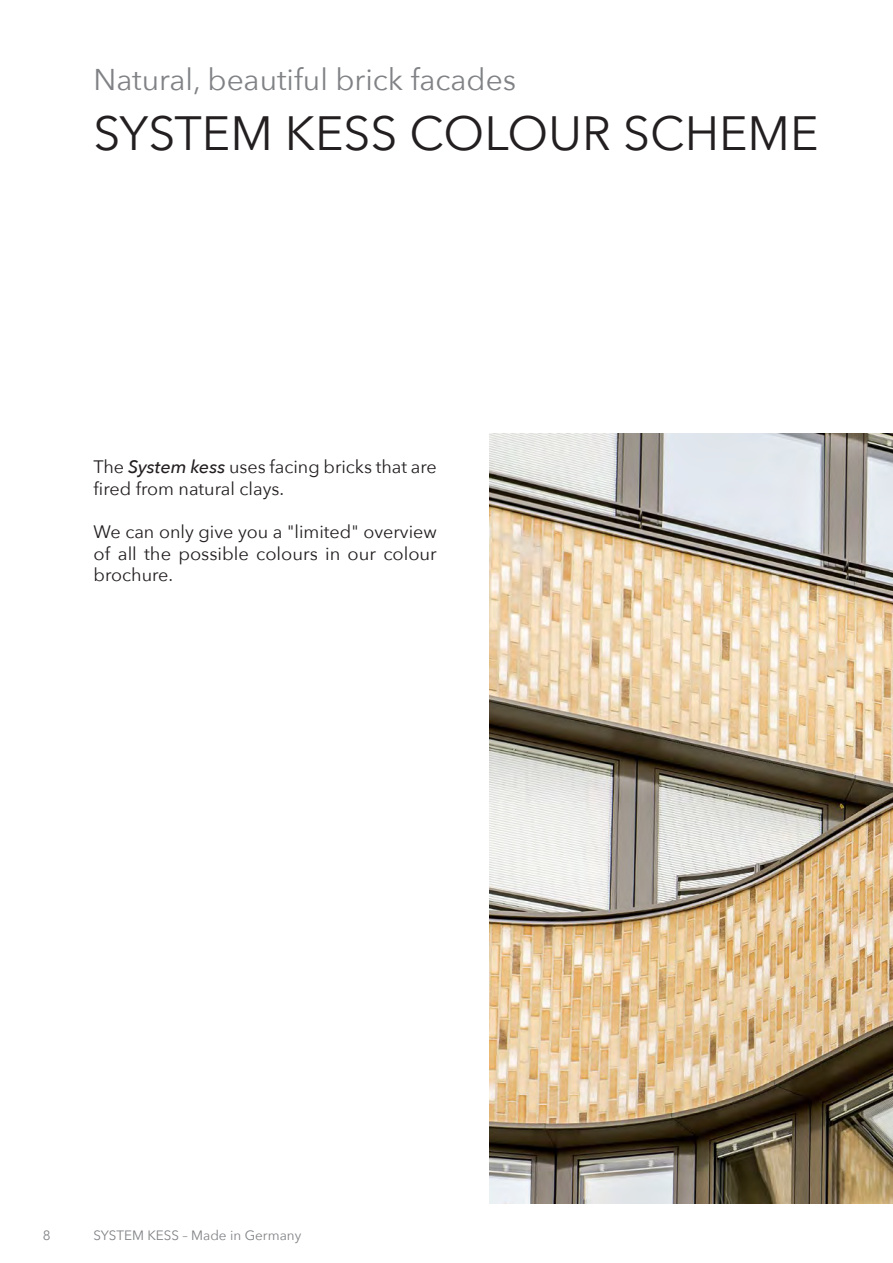
<style>
.page{position:relative;width:893px;height:1263px;background:#fff}
.page>*{position:absolute;margin:0;border:0;box-sizing:border-box;transform-origin:0 0}
.t1{font:48px "Avenir Next";color:#231f20}
.t2{font:30px "Avenir Next";color:#808285}
.t3{font:18px/21.6px "Avenir Next";color:#231f20}
.t4{font:13.5px "Avenir Next";color:#808285}
.s1{font-weight:500;font-style:italic}
</style>
<div class="page">
<img style="left:489px;top:434px;width:404px;height:769px">
<h2 class="t2" style="left:94px;top:54px;width:424px">Natural, beautiful brick facades</h2>
<h1 class="t1" style="left:94px;top:93px;width:726px">SYSTEM KESS COLOUR SCHEME</h1>
<p class="t3" style="left:94px;top:455px;width:345px">The <span class="s1">System kess</span> uses facing bricks that are fired from natural clays.</p>
<p class="t3" style="left:94px;top:520px;width:345px;text-align:justify">We can only give you a "limited" overview of all the possible colours in our colour brochure.</p>
<p class="t4" style="left:43px;top:1224px;width:9px">8</p>
<p class="t4" style="left:94px;top:1224px;width:209px">SYSTEM KESS – Made in Germany</p>
</div>
